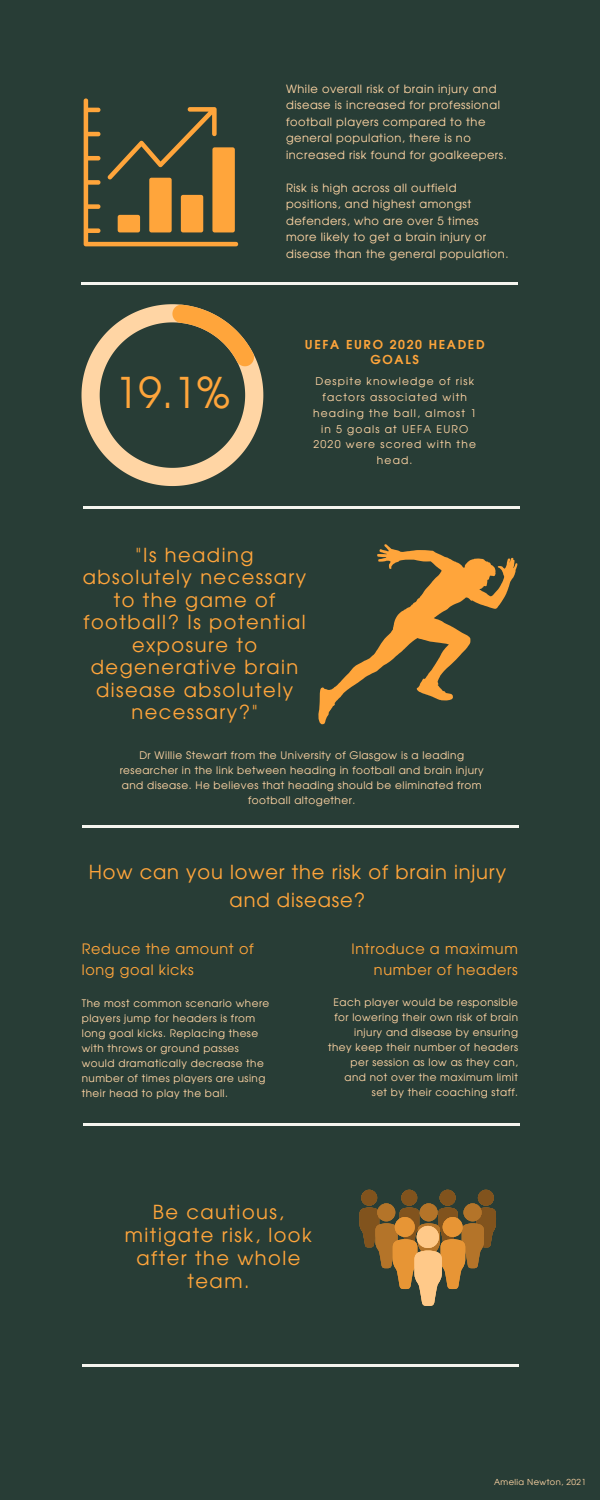
<style>
.page{position:relative;width:600px;height:1500px;background:#283d36}
.page>*{position:absolute;margin:0;border:0;box-sizing:border-box;transform-origin:0 0}
.t1{font:42.4px "Evolventa";color:#ffa53b}
.t2{font:19.4px/22.5px "Evolventa";letter-spacing:.08em;color:#ffa53b;text-align:center}
.t3{font:19.4px/28.5px "Evolventa";letter-spacing:.045em;color:#ffa53b;text-align:center}
.t4{font:14.4px/21px "Evolventa";letter-spacing:.045em;color:#ffa53b}
.t5{font:700 12.3px/15px "Evolventa";letter-spacing:.135em;color:#ffa53b;text-align:center}
.t6{font:11.4px/16.5px "Evolventa";letter-spacing:.045em;color:#ffd5a4}
.t7{font:10.6px/15.8px "Evolventa";letter-spacing:.11em;color:#ffd5a4;text-align:center}
.t8{font:10.4px/15px "Evolventa";letter-spacing:.045em;color:#ffd5a4;text-align:center}
.t9{font:8.3px "Evolventa";letter-spacing:.045em;color:#ffd5a4}
</style>
<div class="page">
<hr style="left:82px;top:282px;width:436px;height:2px;background:#f5f5ef">
<hr style="left:84px;top:506px;width:436px;height:2px;background:#f5f5ef">
<hr style="left:82px;top:826px;width:436px;height:2px;background:#f5f5ef">
<svg style="left:82px;top:304px;width:181px;height:182px"></svg>
<hr style="left:84px;top:1123px;width:436px;height:2px;background:#f5f5ef">
<hr style="left:82px;top:1364px;width:436px;height:2px;background:#f5f5ef">
<svg style="left:318px;top:544px;width:200px;height:180px"></svg>
<svg style="left:360px;top:1190px;width:136px;height:116px"></svg>
<div style="left:417px;top:1226px;width:22px;height:22px;background:#ffc989;border-radius:50%"></div>
<svg style="left:84px;top:98px;width:154px;height:148px"></svg>
<p class="t1" style="left:115px;top:374px;width:117px">19.1%</p>
<p class="t6" style="left:286px;top:81px;width:222px">While overall risk of brain injury and disease is increased for professional football players compared to the general population, there is no increased risk found for goalkeepers.</p>
<p class="t6" style="left:286px;top:180px;width:224px">Risk is high across all outfield positions, and highest amongst defenders, who are over 5 times more likely to get a brain injury or disease than the general population.</p>
<p class="t5" style="left:305px;top:338px;width:181px">UEFA EURO 2020 HEADED<br>GOALS</p>
<p class="t7" style="left:313px;top:374px;width:165px">Despite knowledge of risk factors associated with heading the ball, almost 1 in 5 goals at UEFA EURO<br>2020 were scored with the head.</p>
<p class="t2" style="left:83px;top:544px;width:225px">"Is heading absolutely necessary to the game of football? Is potential exposure to degenerative brain disease absolutely necessary?"</p>
<p class="t8" style="left:120px;top:748px;width:366px">Dr Willie Stewart from the University of Glasgow is a leading researcher in the link between heading in football and brain injury and disease. He believes that heading should be eliminated from football altogether.</p>
<p class="t3" style="left:89px;top:859px;width:419px">How can you lower the risk of brain injury and disease?</p>
<p class="t4" style="left:82px;top:939px;width:173px">Reduce the amount of long goal kicks</p>
<p class="t8" style="left:82px;top:996px;width:189px;text-align:left">The most common scenario where players jump for headers is from long goal kicks. Replacing these with throws or ground passes would dramatically decrease the number of times players are using their head to play the ball.</p>
<p class="t4" style="left:352px;top:939px;width:168px;text-align:right">Introduce a maximum number of headers</p>
<p class="t8" style="left:328px;top:995px;width:191px;text-align:right">Each player would be responsible for lowering their own risk of brain injury and disease by ensuring<br>they keep their number of headers per session as low as they can, and not over the maximum limit set by their coaching staff.</p>
<p class="t2" style="left:125px;top:1201px;width:188px;line-height:23.2px">Be cautious, mitigate risk, look after the whole team.</p>
<p class="t9" style="left:494px;top:1478px;width:93px">Amelia Newton, 2021</p>
</div>
